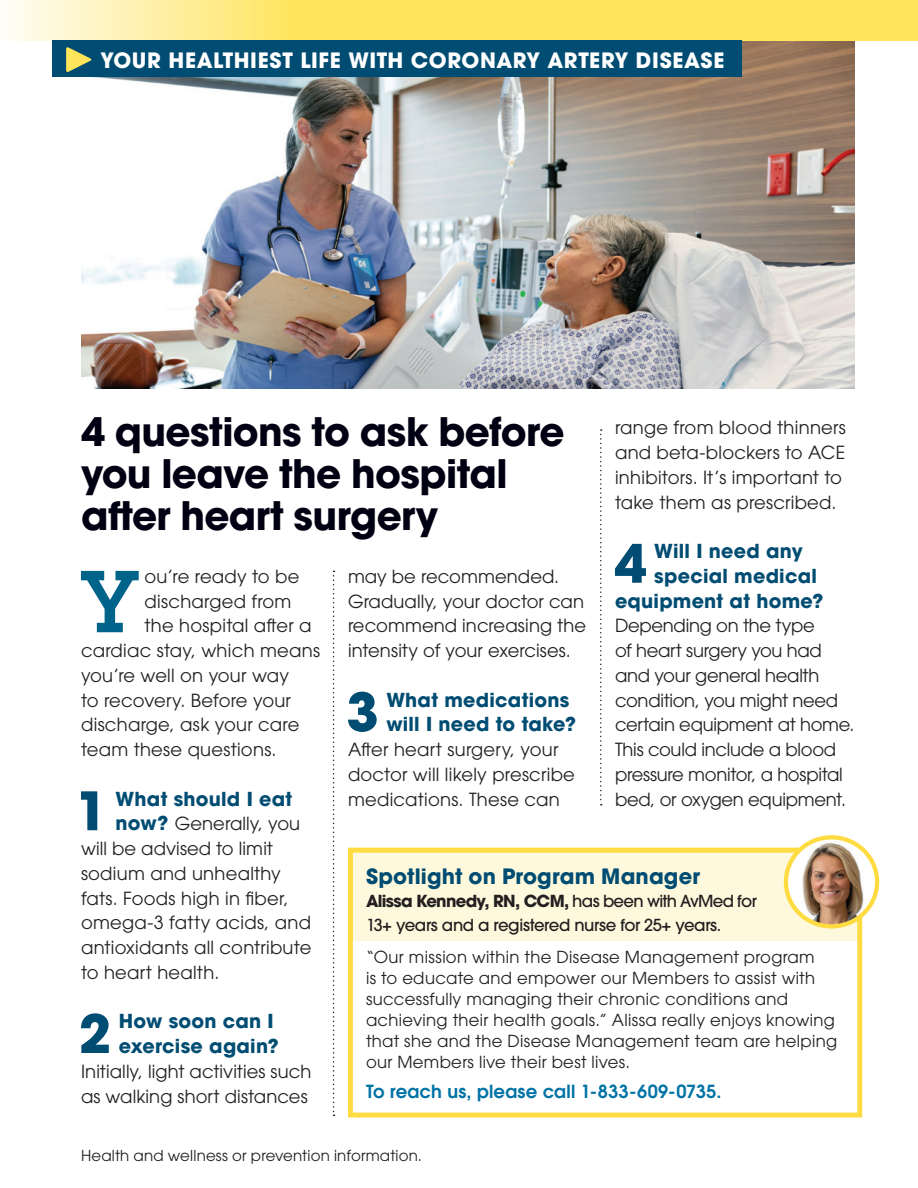
<style>
.page{position:relative;width:918px;height:1188px;background:#fff}
.page>*{position:absolute;margin:0;border:0;box-sizing:border-box;transform-origin:0 0}
.GK_AVMed21-TEXT_-CAP{font:700 93.3px "Archer";color:#00648a}
.GK_AVMed21-TEXT_-NO_IND{font:700 52.5px "ITC Avant Garde Std";color:#004c72}
.GK_Headline_1_26on28{font:700 39px/42px "ITC Avant Garde Std";letter-spacing:-.015em;color:#000012}
.GK_Condition_2{font:700 21px "ITC Avant Garde Std";letter-spacing:.03em;color:#fff}
.GK_AvMed_CTA{font:700 21px "ITC Avant Garde Std";letter-spacing:.005em;color:#004c72}
.GK_AVMed21-TEXT_-NO_IND-2{font:700 19.2px/24.8px "ITC Avant Garde Std";letter-spacing:.015em;color:#004c72}
.GK_AVMed21-TEXT_-NO_IND-3{font:18px/24.8px "ITC Avant Garde Std";letter-spacing:.005em;color:#231f20}
.GK_AVMed21-TEXT_-NO_IND-4{font:18px/24.8px "ITC Avant Garde Std";letter-spacing:-.015em;color:#231f20}
.GK_AVMed21-TEXT_-CAP-2{font:18px "ITC Avant Garde Std";letter-spacing:.015em;color:#231f20}
.GK_TEXT_Subheads_3{font:600 18px "ITC Avant Garde Std";letter-spacing:.01em;color:#0073a5}
.GK_AVMed21-TEXT_-NO_IND-5{font:16.5px/21px "ITC Avant Garde Std";letter-spacing:.02em;color:#231f20}
.GK_AVMed21-TEXT_-NO_IND-6{font:500 16.5px/24.8px "ITC Avant Garde Std";letter-spacing:-.025em;color:#231f20}
.GK_Info_folio_line{font:15px "ITC Avant Garde Std";letter-spacing:.01em;color:#231f20}
.s1{font-weight:700;font-size:19.2px;color:#004c72}
.s2{font-weight:700}
</style>
<div class="page">
<img style="left:81px;top:40px;width:774px;height:348px">
<svg style="left:5px;top:0;width:913px;height:40px;background:#fee872"></svg>
<div style="left:52px;top:40px;width:690px;height:37px;background:#004c72"></div>
<svg style="left:66px;top:47px;width:26px;height:25px"></svg>
<svg style="left:333px;top:571px;width:2px;height:545px"></svg>
<svg style="left:600px;top:429px;width:2px;height:377px"></svg>
<div style="left:348px;top:848px;width:513px;height:93px;background:#fef9dd"></div>
<div style="left:348px;top:848px;width:514px;height:269px;border:5px solid #ffdb42"></div>
<img style="left:786px;top:837px;width:91px;height:89px">
<div style="left:784px;top:835px;width:95px;height:94px;border:4px solid #ffdb42;border-radius:50%"></div>
<p class="GK_Condition_2" style="left:100px;top:46px;width:626px">YOUR HEALTHIEST LIFE WITH CORONARY ARTERY DISEASE</p>
<p class="GK_Headline_1_26on28" style="left:81px;top:410px;width:485px">4 questions to ask before you leave the hospital after heart surgery</p>
<p class="GK_AVMed21-TEXT_-NO_IND-3" style="left:615px;top:415px;width:232px">range from blood thinners and beta-blockers to ACE inhibitors. It’s important to take them as prescribed.</p>
<p class="GK_AVMed21-TEXT_-NO_IND" style="left:614px;top:528px;width:34px">4</p>
<p class="GK_AVMed21-TEXT_-NO_IND-2" style="left:654px;top:538px;width:150px">Will I need any</p>
<p class="GK_AVMed21-TEXT_-NO_IND-2" style="left:654px;top:563px;width:164px">special medical</p>
<p class="GK_AVMed21-TEXT_-NO_IND-2" style="left:615px;top:588px;width:210px">equipment at home?</p>
<p class="GK_AVMed21-TEXT_-NO_IND-4" style="left:615px;top:613px;width:241px">Depending on the type<br>of heart surgery you had and your general health condition, you might need certain equipment at home.<br>This could include a blood pressure monitor, a hospital bed, or oxygen equipment.</p>
<p class="GK_AVMed21-TEXT_-CAP" style="left:80px;top:528px;width:62px">Y</p>
<p class="GK_AVMed21-TEXT_-CAP-2" style="left:145px;top:565px;width:156px">ou’re ready to be</p>
<p class="GK_AVMed21-TEXT_-NO_IND-3" style="left:348px;top:564px;width:240px">may be recommended.<br>Gradually, your doctor can recommend increasing the intensity of your exercises.</p>
<p class="GK_AVMed21-TEXT_-NO_IND" style="left:346px;top:677px;width:34px">3</p>
<p class="GK_AVMed21-TEXT_-NO_IND-2" style="left:386px;top:687px;width:191px">What medications will I need to take?</p>
<p class="GK_AVMed21-TEXT_-NO_IND-3" style="left:348px;top:737px;width:228px">After heart surgery, your doctor will likely prescribe medications. These can</p>
<p class="GK_AVMed21-TEXT_-CAP-2" style="left:145px;top:590px;width:148px">discharged from</p>
<p class="GK_AVMed21-TEXT_-CAP-2" style="left:145px;top:614px;width:168px">the hospital after a</p>
<p class="GK_AVMed21-TEXT_-CAP-2" style="left:81px;top:639px;width:241px">cardiac stay, which means</p>
<p class="GK_AVMed21-TEXT_-CAP-2" style="left:81px;top:664px;width:210px">you’re well on your way</p>
<p class="GK_AVMed21-TEXT_-CAP-2" style="left:81px;top:689px;width:212px">to recovery. Before your</p>
<p class="GK_AVMed21-TEXT_-CAP-2" style="left:81px;top:713px;width:220px">discharge, ask your care</p>
<p class="GK_AVMed21-TEXT_-CAP-2" style="left:81px;top:738px;width:197px">team these questions.</p>
<p class="GK_AVMed21-TEXT_-NO_IND" style="left:76px;top:776px;width:34px">1</p>
<p class="GK_AVMed21-TEXT_-NO_IND-2" style="left:116px;top:786px;width:178px">What should I eat</p>
<p class="GK_AVMed21-TEXT_-NO_IND-3" style="left:81px;top:811px;width:232px;text-indent:35px"><span class="s1">now?</span> Generally, you will be advised to limit sodium and unhealthy fats. Foods high in fiber, omega-3 fatty acids, and antioxidants all contribute to heart health.</p>
<p class="GK_AVMed21-TEXT_-NO_IND" style="left:79px;top:999px;width:34px">2</p>
<p class="GK_AVMed21-TEXT_-NO_IND-2" style="left:119px;top:1009px;width:162px">How soon can I exercise again?</p>
<p class="GK_AVMed21-TEXT_-NO_IND-3" style="left:81px;top:1059px;width:232px">Initially, light activities such as walking short distances</p>
<p class="GK_AvMed_CTA" style="left:366px;top:862px;width:336px">Spotlight on Program Manager</p>
<p class="GK_AVMed21-TEXT_-NO_IND-6" style="left:366px;top:888px;width:393px"><span class="s2">Alissa Kennedy, RN, CCM,</span> has been with AvMed for<br>13+ years and a registered nurse for 25+ years.</p>
<p class="GK_AVMed21-TEXT_-NO_IND-5" style="left:366px;top:946px;width:473px">“Our mission within the Disease Management program<br>is to educate and empower our Members to assist with successfully managing their chronic conditions and achieving their health goals.” Alissa really enjoys knowing that she and the Disease Management team are helping our Members live their best lives.</p>
<p class="GK_TEXT_Subheads_3" style="left:366px;top:1079px;width:357px">To reach us, please call 1-833-609-0735.</p>
<p class="GK_Info_folio_line" style="left:81px;top:1146px;width:343px">Health and wellness or prevention information.</p>
</div>
